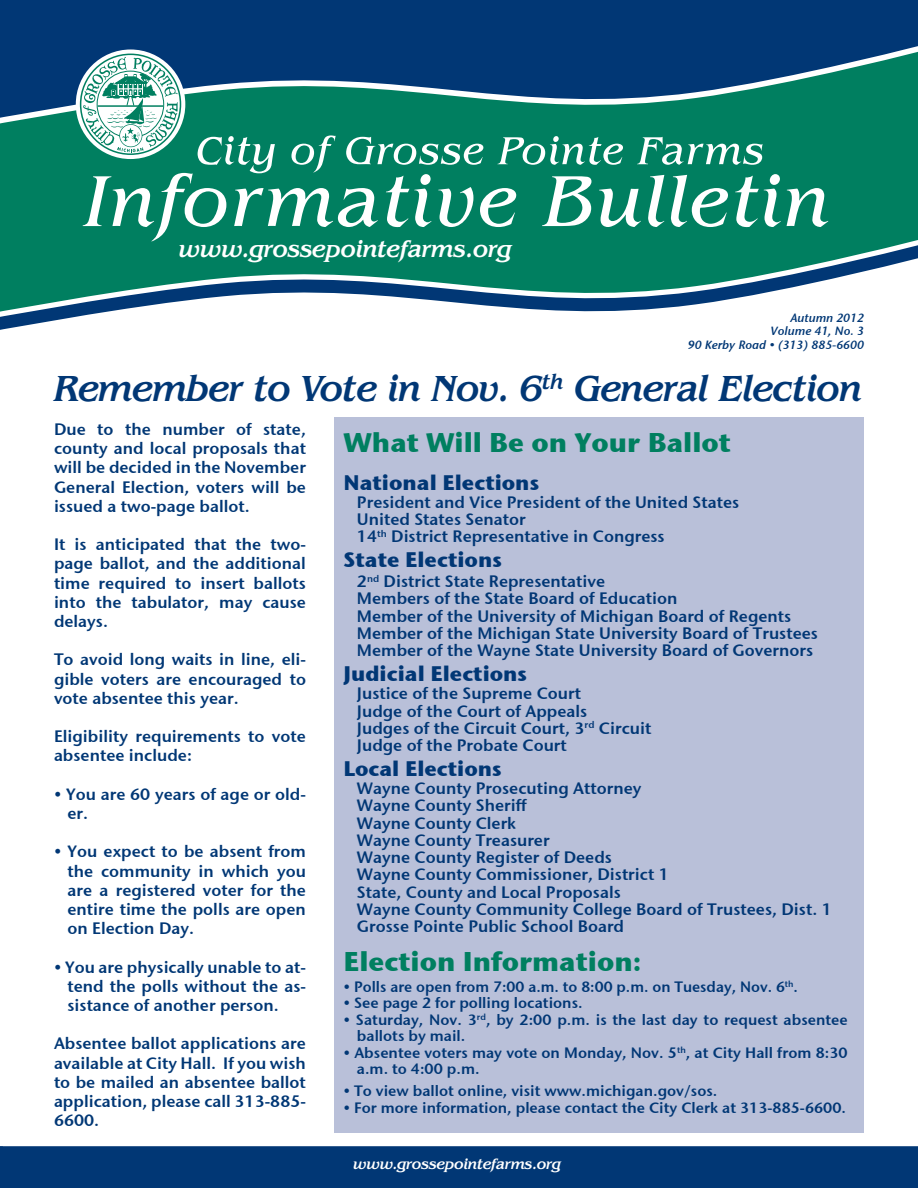
<style>
.page{position:relative;width:918px;height:1188px;background:#fff}
.page>*{position:absolute;margin:0;border:0;box-sizing:border-box;transform-origin:0 0}
._3column_head{font:italic 500 37.5px "Benguiat IT Cby BT";letter-spacing:-.01em;color:#013775}
.greenhead{font:27px "Stone Sans OSITCTT Bold";color:#007f60}
.recbodystyle{font:italic 500 24px "Benguiat IT Cby BT";color:#fff}
.recsubhead{font:21px "Stone Sans OSITCTT Bold";color:#013775}
.generalbody{font:21px "Stone Sans OSITCTT Bold";color:#013775}
.generalbody-2{font:16.5px/19.2px "Stone Sans Sem ITCTT Semi";color:#013775;text-align:justify}
.generalbody-3{font:15px/16.5px "Stone Sans Sem ITCTT Semi";color:#013775}
.t1{font:italic 500 15px "Benguiat IT Cby BT";color:#fff}
.recdescription{font:12px "Stone Sans Sem ITCTT Semi Ita";color:#013775}
</style>
<div class="page">
<div style="left:0;top:1146px;width:918px;height:42px;background:#013775"></div>
<div style="left:0;top:120px;width:918px;height:121px;background:#007f60"></div>
<svg style="left:0;top:0;width:918px;height:120px;background:#0c5475"></svg>
<svg style="left:0;top:241px;width:918px;height:89px"></svg>
<svg style="left:787px;top:188px;width:41px;height:39px"></svg>
<svg style="left:73px;top:0;width:708px;height:327px"></svg>
<div style="left:834px;top:1152px;width:33px;height:22px;background:#013775"></div>
<div style="left:174px;top:234px;width:324px;height:25px;background:#007f60"></div>
<div style="left:334px;top:417px;width:530px;height:715px;background:#b9c0d9"></div>
<p class="recbodystyle" style="left:179px;top:235px;width:334px">www.grossepointefarms.org</p>
<p class="recdescription" style="left:790px;top:310px;width:75px">Autumn 2012</p>
<p class="recdescription" style="left:771px;top:324px;width:95px">Volume 41, No. 3</p>
<p class="recdescription" style="left:688px;top:337px;width:178px">90 Kerby Road • (313) 885-6600</p>
<p class="_3column_head" style="left:54px;top:366px;width:810px">Remember to Vote in Nov. 6<sup>th</sup> General Election</p>
<p class="greenhead" style="left:343px;top:426px;width:389px">What Will Be on Your Ballot</p>
<p class="recsubhead" style="left:343px;top:469px;width:197px">National Elections</p>
<p class="generalbody-2" style="left:357px;top:492px;width:384px">President and Vice President of the United States</p>
<p class="generalbody-2" style="left:357px;top:509px;width:170px">United States Senator</p>
<p class="generalbody-2" style="left:357px;top:527px;width:309px">14<sup>th</sup> District Representative in Congress</p>
<p class="recsubhead" style="left:343px;top:546px;width:160px">State Elections</p>
<p class="generalbody-2" style="left:357px;top:572px;width:250px">2<sup>nd</sup> District State Representative</p>
<p class="generalbody-2" style="left:357px;top:589px;width:322px">Members of the State Board of Education</p>
<p class="generalbody-2" style="left:357px;top:606px;width:436px">Member of the University of Michigan Board of Regents</p>
<p class="generalbody-2" style="left:357px;top:623px;width:463px">Member of the Michigan State University Board of Trustees</p>
<p class="generalbody-2" style="left:357px;top:641px;width:458px">Member of the Wayne State University Board of Governors</p>
<p class="recsubhead" style="left:343px;top:660px;width:185px">Judicial Elections</p>
<p class="generalbody-2" style="left:357px;top:684px;width:226px">Justice of the Supreme Court</p>
<p class="generalbody-2" style="left:357px;top:701px;width:232px">Judge of the Court of Appeals</p>
<p class="generalbody-2" style="left:357px;top:718px;width:296px">Judges of the Circuit Court, 3<sup>rd</sup> Circuit</p>
<p class="generalbody-2" style="left:357px;top:735px;width:211px">Judge of the Probate Court</p>
<p class="generalbody" style="left:343px;top:755px;width:160px">Local Elections</p>
<p class="generalbody-2" style="left:357px;top:779px;width:286px">Wayne County Prosecuting Attorney</p>
<p class="generalbody-2" style="left:357px;top:796px;width:171px">Wayne County Sheriff</p>
<p class="generalbody-2" style="left:357px;top:813px;width:161px">Wayne County Clerk</p>
<p class="generalbody-2" style="left:357px;top:830px;width:194px">Wayne County Treasurer</p>
<p class="generalbody-2" style="left:357px;top:848px;width:257px">Wayne County Register of Deeds</p>
<p class="generalbody-2" style="left:357px;top:865px;width:313px">Wayne County Commissioner, District 1</p>
<p class="generalbody-2" style="left:357px;top:882px;width:265px">State, County and Local Proposals</p>
<p class="generalbody-2" style="left:357px;top:899px;width:476px">Wayne County Community College Board of Trustees, Dist. 1</p>
<p class="generalbody-2" style="left:357px;top:917px;width:269px">Grosse Pointe Public School Board</p>
<p class="greenhead" style="left:343px;top:944px;width:300px">Election Information:</p>
<p class="generalbody-3" style="left:343px;top:978px;width:456px">• Polls are open from 7:00 a.m. to 8:00 p.m. on Tuesday, Nov. 6<sup>th</sup>.</p>
<p class="generalbody-3" style="left:343px;top:995px;width:241px">• See page 2 for polling locations.</p>
<p class="generalbody-3" style="left:357px;top:1011px;width:492px;text-indent:-14px">• Saturday, Nov. 3<sup>rd</sup>, by 2:00 p.m. is the last day to request absentee ballots by mail.</p>
<p class="generalbody-3" style="left:357px;top:1044px;width:492px;text-indent:-14px">• Absentee voters may vote on Monday, Nov. 5<sup>th</sup>, at City Hall from 8:30 a.m. to 4:00 p.m.</p>
<p class="generalbody-3" style="left:343px;top:1082px;width:376px">• To view ballot online, visit www.michigan.gov/sos.</p>
<p class="generalbody-3" style="left:343px;top:1099px;width:504px">• For more information, please contact the City Clerk at 313-885-6600.</p>
<p class="generalbody-2" style="left:54px;top:420px;width:254px">Due to the number of state, county and local proposals that will be decided in the November General Election, voters will be issued a two-page ballot.</p>
<p class="generalbody-2" style="left:54px;top:535px;width:254px">It is anticipated that the two&shy;page ballot, and the additional time required to insert ballots into the tabulator, may cause delays.</p>
<p class="generalbody-2" style="left:54px;top:650px;width:254px">To avoid long waits in line, eli&shy;gible voters are encouraged to vote absentee this year.</p>
<p class="generalbody-2" style="left:54px;top:727px;width:253px">Eligibility requirements to vote absentee include:</p>
<p class="generalbody-2" style="left:68px;top:784px;width:240px;text-indent:-14px">• You are 60 years of age or old&shy;er.</p>
<p class="generalbody-2" style="left:68px;top:842px;width:240px;text-indent:-14px">• You expect to be absent from the community in which you are a registered voter for the entire time the polls are open on Election Day.</p>
<p class="generalbody-2" style="left:68px;top:957px;width:240px;text-indent:-14px">• You are physically unable to at&shy;tend the polls without the as&shy;sistance of another person.</p>
<p class="generalbody-2" style="left:54px;top:1034px;width:254px">Absentee ballot applications are available at City Hall. If you wish to be mailed an absentee ballot application, please call 313-885- 6600.</p>
<p class="t1" style="left:353px;top:1155px;width:210px">www.grossepointefarms.org</p>
</div>
